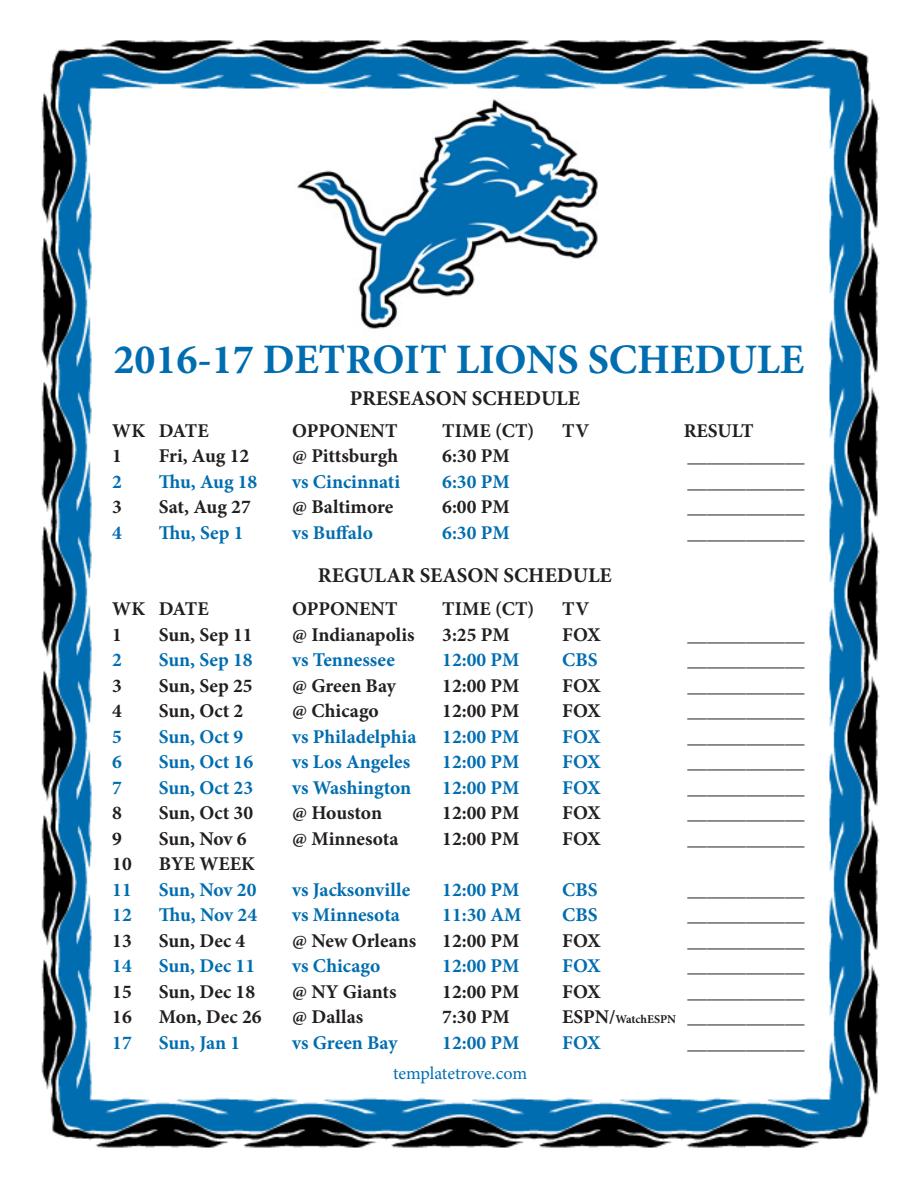
<style>
.page{position:relative;width:918px;height:1188px;background:#fff}
.page>*{position:absolute;margin:0;border:0;box-sizing:border-box;transform-origin:0 0}
.t1{font:700 42px "Minion Pro";color:#006db0}
.t2{font:700 21px "Minion Pro";color:#231f20}
.t3{font:700 19.5px "Minion Pro";color:#231f20}
.t4{font:700 19.5px "Minion Pro";color:#006db0}
.t5{font:18px "Minion Pro";letter-spacing:-.005em;color:#006db0}
.s1{font-size:12px}
</style>
<div class="page">
<img style="left:41px;top:40px;width:839px;height:1108px">
<img style="left:275px;top:91px;width:368px;height:255px">
<p class="t1" style="left:113px;top:330px;width:692px">2016-17 DETROIT LIONS SCHEDULE</p>
<p class="t2" style="left:350px;top:384px;width:232px">PRESEASON SCHEDULE</p>
<p class="t3" style="left:112px;top:417px;width:98px">WK DATE</p>
<p class="t3" style="left:292px;top:417px;width:107px">OPPONENT</p>
<p class="t3" style="left:442px;top:417px;width:94px">TIME (CT)</p>
<p class="t3" style="left:562px;top:417px;width:28px">TV</p>
<p class="t3" style="left:684px;top:417px;width:71px">RESULT</p>
<p class="t3" style="left:112px;top:442px;width:11px">1</p>
<p class="t3" style="left:159px;top:442px;width:92px">Fri, Aug 12</p>
<p class="t3" style="left:292px;top:442px;width:108px">@ Pittsburgh</p>
<p class="t3" style="left:442px;top:442px;width:69px">6:30 PM</p>
<p class="t3" style="left:688px;top:442px;width:118px">____________</p>
<p class="t4" style="left:112px;top:468px;width:11px">2</p>
<p class="t4" style="left:159px;top:468px;width:100px">Thu, Aug 18</p>
<p class="t4" style="left:292px;top:468px;width:109px">vs Cincinnati</p>
<p class="t4" style="left:442px;top:468px;width:69px">6:30 PM</p>
<p class="t3" style="left:688px;top:468px;width:118px">____________</p>
<p class="t3" style="left:112px;top:493px;width:11px">3</p>
<p class="t3" style="left:159px;top:493px;width:94px">Sat, Aug 27</p>
<p class="t3" style="left:292px;top:493px;width:103px">@ Baltimore</p>
<p class="t3" style="left:442px;top:493px;width:69px">6:00 PM</p>
<p class="t3" style="left:688px;top:493px;width:118px">____________</p>
<p class="t4" style="left:112px;top:519px;width:11px">4</p>
<p class="t4" style="left:159px;top:519px;width:86px">Thu, Sep 1</p>
<p class="t4" style="left:292px;top:519px;width:82px">vs Buffalo</p>
<p class="t4" style="left:442px;top:519px;width:69px">6:30 PM</p>
<p class="t3" style="left:688px;top:519px;width:118px">____________</p>
<p class="t2" style="left:318px;top:561px;width:295px">REGULAR SEASON SCHEDULE</p>
<p class="t3" style="left:112px;top:595px;width:98px">WK DATE</p>
<p class="t3" style="left:292px;top:595px;width:107px">OPPONENT</p>
<p class="t3" style="left:442px;top:595px;width:94px">TIME (CT)</p>
<p class="t3" style="left:562px;top:595px;width:28px">TV</p>
<p class="t3" style="left:112px;top:621px;width:11px">1</p>
<p class="t3" style="left:159px;top:621px;width:95px">Sun, Sep 11</p>
<p class="t3" style="left:292px;top:621px;width:124px">@ Indianapolis</p>
<p class="t3" style="left:442px;top:621px;width:69px">3:25 PM</p>
<p class="t3" style="left:562px;top:621px;width:40px">FOX</p>
<p class="t3" style="left:688px;top:621px;width:118px">____________</p>
<p class="t4" style="left:112px;top:646px;width:11px">2</p>
<p class="t4" style="left:159px;top:646px;width:95px">Sun, Sep 18</p>
<p class="t4" style="left:292px;top:646px;width:104px">vs Tennessee</p>
<p class="t4" style="left:442px;top:646px;width:79px">12:00 PM</p>
<p class="t4" style="left:562px;top:646px;width:37px">CBS</p>
<p class="t3" style="left:688px;top:646px;width:118px">____________</p>
<p class="t3" style="left:112px;top:672px;width:11px">3</p>
<p class="t3" style="left:159px;top:672px;width:95px">Sun, Sep 25</p>
<p class="t3" style="left:292px;top:672px;width:105px">@ Green Bay</p>
<p class="t3" style="left:442px;top:672px;width:79px">12:00 PM</p>
<p class="t3" style="left:562px;top:672px;width:40px">FOX</p>
<p class="t3" style="left:688px;top:672px;width:118px">____________</p>
<p class="t3" style="left:112px;top:697px;width:11px">4</p>
<p class="t3" style="left:159px;top:697px;width:86px">Sun, Oct 2</p>
<p class="t3" style="left:292px;top:697px;width:88px">@ Chicago</p>
<p class="t3" style="left:442px;top:697px;width:79px">12:00 PM</p>
<p class="t3" style="left:562px;top:697px;width:40px">FOX</p>
<p class="t3" style="left:688px;top:697px;width:118px">____________</p>
<p class="t4" style="left:112px;top:723px;width:11px">5</p>
<p class="t4" style="left:159px;top:723px;width:86px">Sun, Oct 9</p>
<p class="t4" style="left:292px;top:723px;width:126px">vs Philadelphia</p>
<p class="t4" style="left:442px;top:723px;width:79px">12:00 PM</p>
<p class="t4" style="left:562px;top:723px;width:40px">FOX</p>
<p class="t3" style="left:688px;top:723px;width:118px">____________</p>
<p class="t4" style="left:112px;top:748px;width:11px">6</p>
<p class="t4" style="left:159px;top:748px;width:96px">Sun, Oct 16</p>
<p class="t4" style="left:292px;top:748px;width:119px">vs Los Angeles</p>
<p class="t4" style="left:442px;top:748px;width:79px">12:00 PM</p>
<p class="t4" style="left:562px;top:748px;width:40px">FOX</p>
<p class="t3" style="left:688px;top:748px;width:118px">____________</p>
<p class="t4" style="left:112px;top:774px;width:11px">7</p>
<p class="t4" style="left:159px;top:774px;width:96px">Sun, Oct 23</p>
<p class="t4" style="left:292px;top:774px;width:120px">vs Washington</p>
<p class="t4" style="left:442px;top:774px;width:79px">12:00 PM</p>
<p class="t4" style="left:562px;top:774px;width:40px">FOX</p>
<p class="t3" style="left:688px;top:774px;width:118px">____________</p>
<p class="t3" style="left:112px;top:799px;width:11px">8</p>
<p class="t3" style="left:159px;top:799px;width:96px">Sun, Oct 30</p>
<p class="t3" style="left:292px;top:799px;width:91px">@ Houston</p>
<p class="t3" style="left:442px;top:799px;width:79px">12:00 PM</p>
<p class="t3" style="left:562px;top:799px;width:40px">FOX</p>
<p class="t3" style="left:688px;top:799px;width:118px">____________</p>
<p class="t3" style="left:112px;top:825px;width:11px">9</p>
<p class="t3" style="left:159px;top:825px;width:89px">Sun, Nov 6</p>
<p class="t3" style="left:292px;top:825px;width:108px">@ Minnesota</p>
<p class="t3" style="left:442px;top:825px;width:79px">12:00 PM</p>
<p class="t3" style="left:562px;top:825px;width:40px">FOX</p>
<p class="t3" style="left:688px;top:825px;width:118px">____________</p>
<p class="t3" style="left:112px;top:850px;width:21px">10</p>
<p class="t3" style="left:159px;top:850px;width:98px">BYE WEEK</p>
<p class="t4" style="left:112px;top:876px;width:21px">11</p>
<p class="t4" style="left:159px;top:876px;width:99px">Sun, Nov 20</p>
<p class="t4" style="left:292px;top:876px;width:119px">vs Jacksonville</p>
<p class="t4" style="left:442px;top:876px;width:79px">12:00 PM</p>
<p class="t4" style="left:562px;top:876px;width:37px">CBS</p>
<p class="t3" style="left:688px;top:876px;width:118px">____________</p>
<p class="t4" style="left:112px;top:901px;width:21px">12</p>
<p class="t4" style="left:159px;top:901px;width:100px">Thu, Nov 24</p>
<p class="t4" style="left:292px;top:901px;width:109px">vs Minnesota</p>
<p class="t4" style="left:442px;top:901px;width:81px">11:30 AM</p>
<p class="t4" style="left:562px;top:901px;width:37px">CBS</p>
<p class="t3" style="left:688px;top:901px;width:118px">____________</p>
<p class="t3" style="left:112px;top:927px;width:21px">13</p>
<p class="t3" style="left:159px;top:927px;width:88px">Sun, Dec 4</p>
<p class="t3" style="left:292px;top:927px;width:126px">@ New Orleans</p>
<p class="t3" style="left:442px;top:927px;width:79px">12:00 PM</p>
<p class="t3" style="left:562px;top:927px;width:40px">FOX</p>
<p class="t3" style="left:688px;top:927px;width:118px">____________</p>
<p class="t4" style="left:112px;top:952px;width:21px">14</p>
<p class="t4" style="left:159px;top:952px;width:98px">Sun, Dec 11</p>
<p class="t4" style="left:292px;top:952px;width:90px">vs Chicago</p>
<p class="t4" style="left:442px;top:952px;width:79px">12:00 PM</p>
<p class="t4" style="left:562px;top:952px;width:40px">FOX</p>
<p class="t3" style="left:688px;top:952px;width:118px">____________</p>
<p class="t3" style="left:112px;top:978px;width:21px">15</p>
<p class="t3" style="left:159px;top:978px;width:98px">Sun, Dec 18</p>
<p class="t3" style="left:292px;top:978px;width:106px">@ NY Giants</p>
<p class="t3" style="left:442px;top:978px;width:79px">12:00 PM</p>
<p class="t3" style="left:562px;top:978px;width:40px">FOX</p>
<p class="t3" style="left:688px;top:978px;width:118px">____________</p>
<p class="t3" style="left:112px;top:1003px;width:21px">16</p>
<p class="t3" style="left:159px;top:1003px;width:104px">Mon, Dec 26</p>
<p class="t3" style="left:292px;top:1003px;width:72px">@ Dallas</p>
<p class="t3" style="left:442px;top:1003px;width:69px">7:30 PM</p>
<p class="t3" style="left:562px;top:1003px;width:244px">ESPN/<span class="s1">WatchESPN</span> ____________</p>
<p class="t4" style="left:112px;top:1029px;width:21px">17</p>
<p class="t4" style="left:159px;top:1029px;width:83px">Sun, Jan 1</p>
<p class="t4" style="left:292px;top:1029px;width:107px">vs Green Bay</p>
<p class="t4" style="left:442px;top:1029px;width:79px">12:00 PM</p>
<p class="t4" style="left:562px;top:1029px;width:40px">FOX</p>
<p class="t3" style="left:688px;top:1029px;width:118px">____________</p>
<p class="t5" style="left:393px;top:1061px;width:136px">templatetrove.com</p>
</div>
